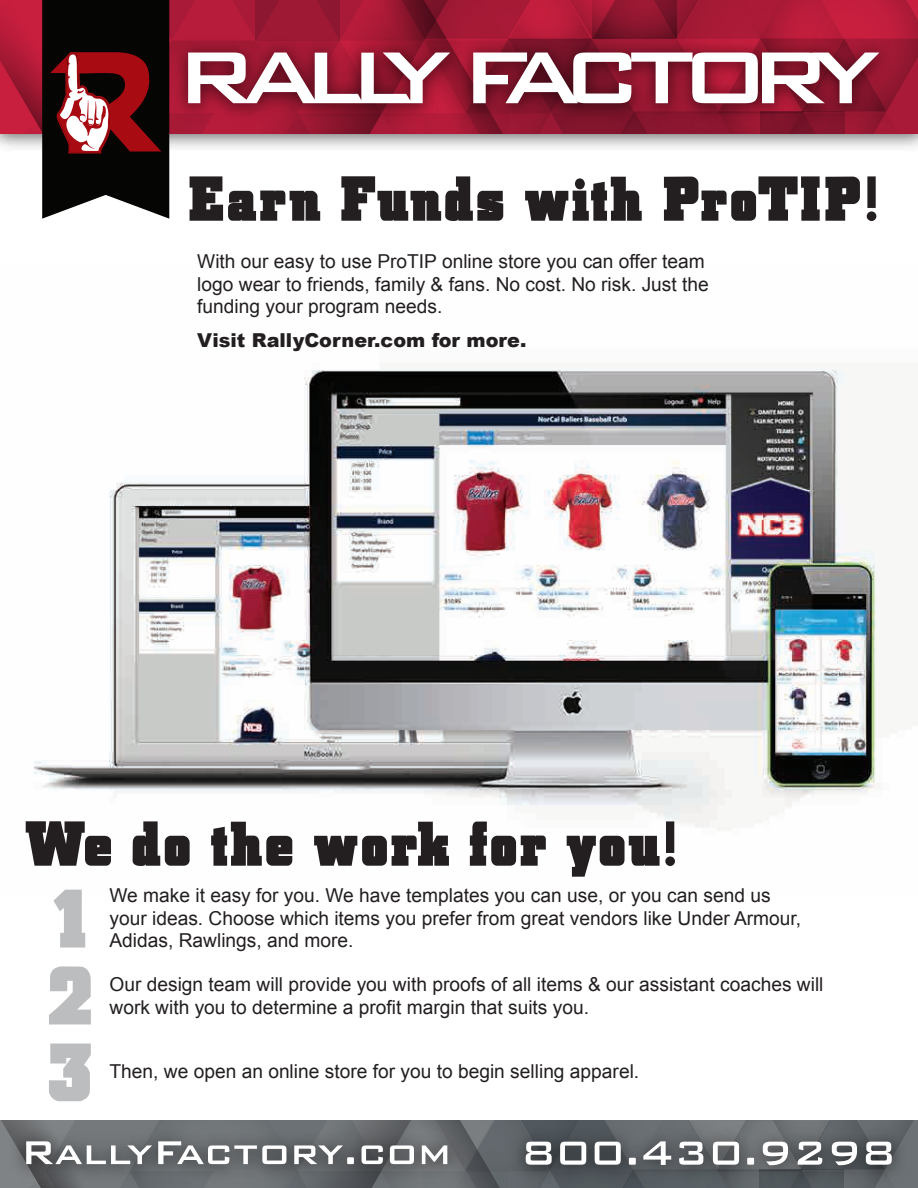
<style>
.page{position:relative;width:918px;height:1188px;background:#fff}
.page>*{position:absolute;margin:0;border:0;box-sizing:border-box;transform-origin:0 0}
.t1{font:89.55px/76.9px "Blax Slab XXL";color:#bcbdbf;text-align:justify}
.t2{font:68.55px "Blax Slab XXL";letter-spacing:.05em;color:#231f20}
.t3{font:19.2px/22.5px "Arial";color:#231f20}
.t4{font:900 19.2px "Arial";color:#231f20}
</style>
<div class="page">
<img style="left:34px;top:369px;width:884px;height:460px">
<svg style="left:0;top:0;width:918px;height:219px"></svg>
<svg style="left:0;top:1121px;width:918px;height:67px;background:#717578"></svg>
<h2 class="t2" style="left:188px;top:163px;width:692px">Earn Funds with ProTIP!</h2>
<p class="t3" style="left:197px;top:251px;width:513px">With our easy to use ProTIP online store you can offer team logo wear to friends, family &amp; fans. No cost. No risk. Just the funding your program needs.</p>
<p class="t4" style="left:197px;top:326px;width:331px">Visit RallyCorner.com for more.</p>
<h2 class="t2" style="left:25px;top:808px;width:654px">We do the work for you!</h2>
<h1 class="t1" style="left:48px;top:881px;width:45px">1<br>2<br>3</h1>
<p class="t3" style="left:109px;top:884px;width:693px">We make it easy for you. We have templates you can use, or you can send us your ideas. Choose which items you prefer from great vendors like Under Armour,<br>Adidas, Rawlings, and more.</p>
<p class="t3" style="left:109px;top:974px;width:716px">Our design team will provide you with proofs of all items &amp; our assistant coaches will work with you to determine a profit margin that suits you.</p>
<p class="t3" style="left:110px;top:1061px;width:531px">Then, we open an online store for you to begin selling apparel.</p>
</div>
